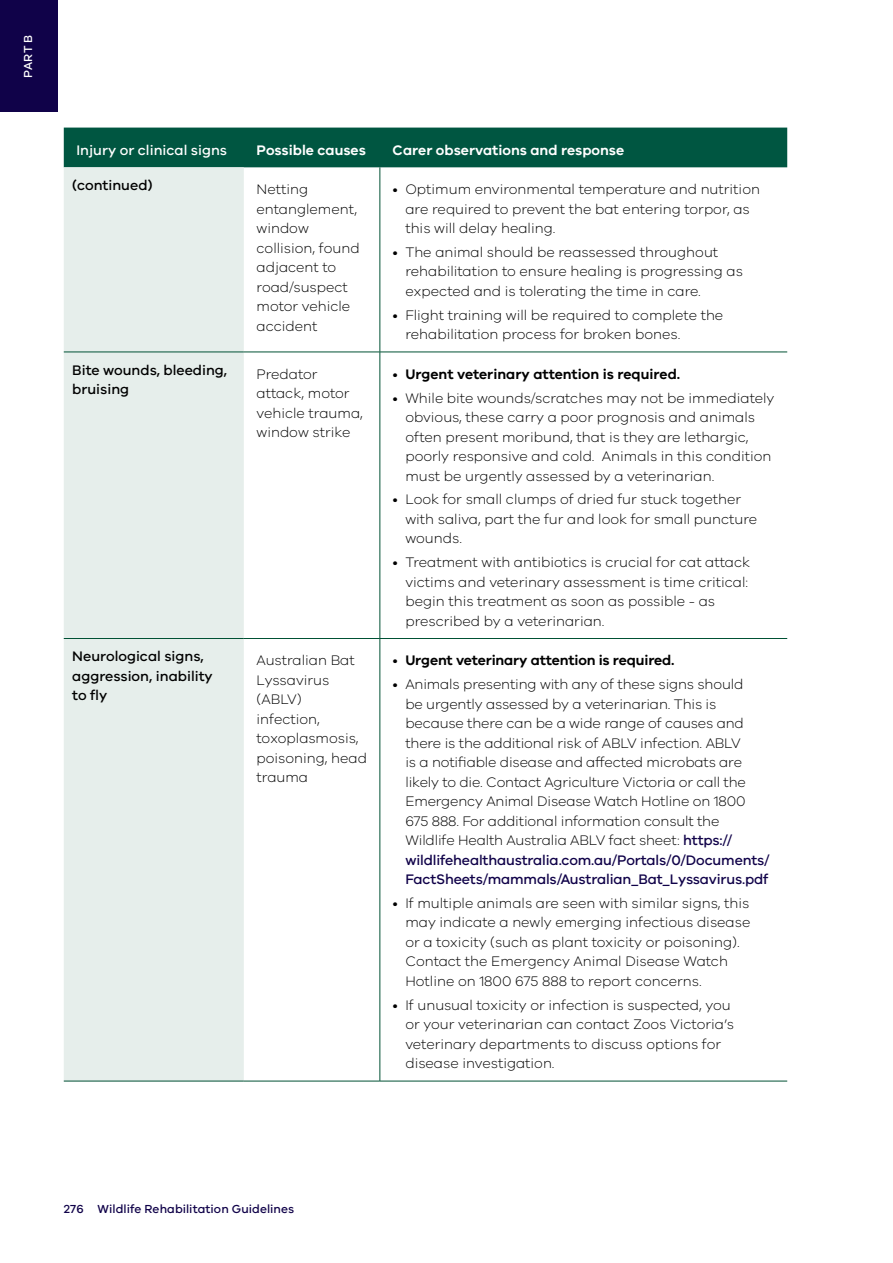
<style>
.page{position:relative;width:893px;height:1263px;background:#fff}
.page>*{position:absolute;margin:0;border:0;box-sizing:border-box;transform-origin:0 0}
.t1{font:300 14.25px/19.5px "VIC";color:#000}
.t2{font:500 14.25px/19.5px "VIC";color:#000}
.t3{font:600 14.25px "VIC";letter-spacing:-.01em;color:#000}
.t4{font:600 14.25px "VIC";color:#fff}
.t5{font:500 14.25px "VIC";color:#fff}
.t6{font:500 12px "VIC";letter-spacing:.005em;color:#100249}
.t7{font:500 12px "VIC";color:#fff}
.s1{font-weight:300}
.s2{font-weight:500;color:#100249}
</style>
<div class="page">
<div style="left:64px;top:128px;width:723px;height:39px;background:#005641"></div>
<div style="left:64px;top:167px;width:180px;height:914px;background:#e6eeeb"></div>
<hr style="left:380px;top:167px;width:1px;height:185px;background:#005134">
<hr style="left:64px;top:352px;width:180px;height:1px;background:#005134">
<hr style="left:244px;top:352px;width:136px;height:1px;background:#005134">
<hr style="left:380px;top:352px;width:407px;height:1px;background:#005134">
<hr style="left:380px;top:352px;width:1px;height:286px;background:#005134">
<hr style="left:64px;top:638px;width:180px;height:1px;background:#005134">
<hr style="left:244px;top:638px;width:136px;height:1px;background:#005134">
<hr style="left:380px;top:638px;width:407px;height:1px;background:#005134">
<hr style="left:380px;top:639px;width:1px;height:442px;background:#005134">
<hr style="left:64px;top:1081px;width:180px;height:1px;background:#005134">
<hr style="left:244px;top:1081px;width:136px;height:1px;background:#005134">
<hr style="left:380px;top:1081px;width:407px;height:1px;background:#005134">
<div style="left:0;top:0;width:57px;height:111px;background:#100249"></div>
<p class="t7" style="left:21px;top:78px;width:44px;rotate:-90deg">PART B</p>
<p class="t5" style="left:77px;top:141px;width:152px">Injury or clinical signs</p>
<p class="t4" style="left:257px;top:141px;width:111px">Possible causes</p>
<p class="t4" style="left:393px;top:141px;width:233px">Carer observations and response</p>
<p class="t2" style="left:72px;top:175px;width:82px">(continued)</p>
<p class="t1" style="left:257px;top:179px;width:105px">Netting entanglement, window collision, found adjacent to road/suspect motor vehicle accident</p>
<p class="t1" style="left:405px;top:179px;width:356px;text-indent:-13px">• Optimum environmental temperature and nutrition are required to prevent the bat entering torpor, as this will delay healing.</p>
<p class="t1" style="left:405px;top:242px;width:339px;text-indent:-13px">• The animal should be reassessed throughout rehabilitation to ensure healing is progressing as expected and is tolerating the time in care.</p>
<p class="t1" style="left:405px;top:305px;width:319px;text-indent:-13px">• Flight training will be required to complete the rehabilitation process for broken bones.</p>
<p class="t2" style="left:72px;top:360px;width:156px">Bite wounds, bleeding, bruising</p>
<p class="t1" style="left:257px;top:364px;width:108px">Predator attack, motor vehicle trauma, window strike</p>
<p class="t3" style="left:393px;top:365px;width:289px"><span class="s1">•</span> Urgent veterinary attention is required.</p>
<p class="t1" style="left:405px;top:388px;width:371px;text-indent:-13px">• While bite wounds/scratches may not be immediately obvious, these carry a poor prognosis and animals often present moribund, that is they are lethargic, poorly responsive and cold. Animals in this condition must be urgently assessed by a veterinarian.</p>
<p class="t1" style="left:405px;top:489px;width:353px;text-indent:-13px">• Look for small clumps of dried fur stuck together with saliva, part the fur and look for small puncture wounds.</p>
<p class="t1" style="left:405px;top:552px;width:346px;text-indent:-13px">• Treatment with antibiotics is crucial for cat attack victims and veterinary assessment is time critical: begin this treatment as soon as possible - as prescribed by a veterinarian.</p>
<p class="t2" style="left:72px;top:646px;width:142px">Neurological signs, aggression, inability to fly</p>
<p class="t1" style="left:257px;top:650px;width:112px">Australian Bat<br>Lyssavirus (ABLV) infection, toxoplasmosis, poisoning, head trauma</p>
<p class="t3" style="left:393px;top:652px;width:284px"><span class="s1">•</span> Urgent veterinary attention is required.</p>
<p class="t1" style="left:405px;top:674px;width:366px;text-indent:-13px">• Animals presenting with any of these signs should<br>be urgently assessed by a veterinarian. This is because there can be a wide range of causes and there is the additional risk of ABLV infection. ABLV<br>is a notifiable disease and affected microbats are likely to die. Contact Agriculture Victoria or call the Emergency Animal Disease Watch Hotline on 1800<br>675 888. For additional information consult the Wildlife Health Australia ABLV fact sheet: <span class="s2">https:// wildlifehealthaustralia.com.au/Portals/0/Documents/ FactSheets/mammals/Australian_Bat_Lyssavirus.pdf</span></p>
<p class="t1" style="left:405px;top:893px;width:346px;text-indent:-13px">• If multiple animals are seen with similar signs, this may indicate a newly emerging infectious disease or a toxicity (such as plant toxicity or poisoning).<br>Contact the Emergency Animal Disease Watch Hotline on 1800 675 888 to report concerns.</p>
<p class="t1" style="left:405px;top:994px;width:330px;text-indent:-13px">• If unusual toxicity or infection is suspected, you or your veterinarian can contact Zoos Victoria’s veterinary departments to discuss options for disease investigation.</p>
<p class="t6" style="left:64px;top:1201px;width:232px">276 Wildlife Rehabilitation Guidelines</p>
</div>
